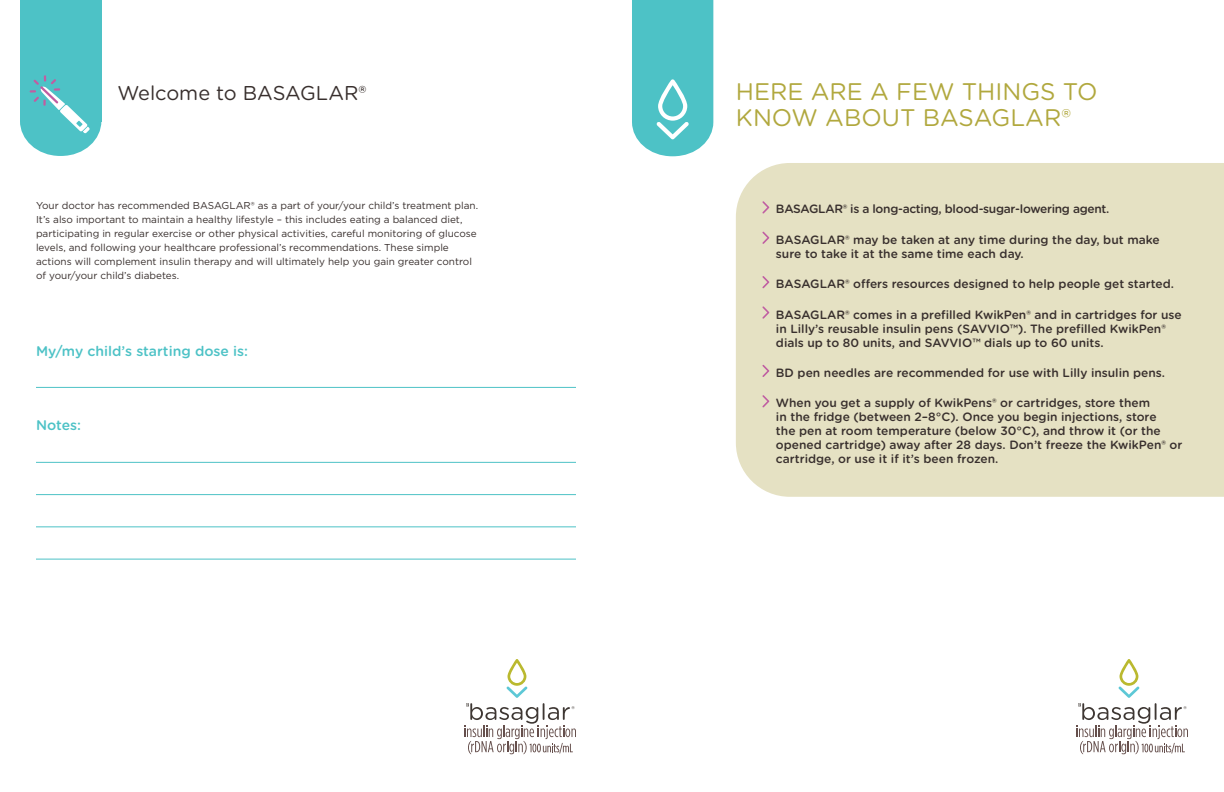
<style>
.page{position:relative;width:1224px;height:792px;background:#fff}
.page>*{position:absolute;margin:0;border:0;box-sizing:border-box;transform-origin:0 0}
.H1_Green{font:24px/26px "Gotham Rounded";color:#b1a83e}
.inVentiv_Default_Sty{font:20px "Gotham Rounded";color:#382f2d}
.t1{font:500 14px "Gotham Rounded";color:#4dc2c6}
.H2_Blue_Text{font:500 12px/14px "Gotham Rounded";color:#382f2d}
.H2_Blue_Text-2{font:500 12px "Gotham Rounded";letter-spacing:-.025em;color:#382f2d}
.Body{font:10px/14px "Gotham";color:#382f2d}
</style>
<div class="page">
<div style="left:20px;top:0;width:81px;height:122px;background:#4dc2c6"></div>
<svg style="left:20px;top:75px;width:81px;height:81px"></svg>
<hr style="left:36px;top:387px;width:540px;height:1px;background:#4dc2c6">
<hr style="left:36px;top:462px;width:540px;height:1px;background:#4dc2c6">
<hr style="left:36px;top:559px;width:540px;height:1px;background:#4dc2c6">
<hr style="left:36px;top:494px;width:540px;height:1px;background:#4dc2c6">
<hr style="left:36px;top:526px;width:540px;height:1px;background:#4dc2c6">
<div style="left:736px;top:163px;width:488px;height:334px;background:#e5e1c3"></div>
<svg style="left:632px;top:0;width:81px;height:156px;background:#5dc7cb"></svg>
<svg style="left:762px;top:201px;width:7px;height:13px"></svg>
<svg style="left:762px;top:232px;width:7px;height:12px"></svg>
<svg style="left:762px;top:276px;width:7px;height:12px"></svg>
<svg style="left:762px;top:306px;width:7px;height:13px"></svg>
<svg style="left:762px;top:365px;width:7px;height:12px"></svg>
<svg style="left:762px;top:395px;width:7px;height:12px"></svg>
<svg style="left:464px;top:659px;width:112px;height:95px"></svg>
<svg style="left:1076px;top:659px;width:112px;height:95px"></svg>
<p class="inVentiv_Default_Sty" style="left:117px;top:79px;width:251px">Welcome to BASAGLAR®</p>
<p class="H1_Green" style="left:736px;top:78px;width:363px">HERE ARE A FEW THINGS TO<br>KNOW ABOUT BASAGLAR®</p>
<p class="Body" style="left:36px;top:198px;width:444px">Your doctor has recommended BASAGLAR® as a part of your/your child’s treatment plan.<br>It’s also important to maintain a healthy lifestyle – this includes eating a balanced diet, participating in regular exercise or other physical activities, careful monitoring of glucose levels, and following your healthcare professional’s recommendations. These simple actions will complement insulin therapy and will ultimately help you gain greater control of your/your child’s diabetes.</p>
<p class="H2_Blue_Text-2" style="left:776px;top:201px;width:335px">BASAGLAR® is a long-acting, blood-sugar-lowering agent.</p>
<p class="H2_Blue_Text" style="left:776px;top:232px;width:385px">BASAGLAR® may be taken at any time during the day, but make sure to take it at the same time each day.</p>
<p class="H2_Blue_Text" style="left:776px;top:277px;width:400px">BASAGLAR® offers resources designed to help people get started.</p>
<p class="H2_Blue_Text" style="left:776px;top:307px;width:407px">BASAGLAR® comes in a prefilled KwikPen® and in cartridges for use in Lilly’s reusable insulin pens (SAVVIO™). The prefilled KwikPen® dials up to 80 units, and SAVVIO™ dials up to 60 units.</p>
<p class="H2_Blue_Text" style="left:776px;top:365px;width:391px">BD pen needles are recommended for use with Lilly insulin pens.</p>
<p class="H2_Blue_Text" style="left:776px;top:396px;width:408px">When you get a supply of KwikPens® or cartridges, store them<br>in the fridge (between 2–8°C). Once you begin injections, store<br>the pen at room temperature (below 30°C), and throw it (or the opened cartridge) away after 28 days. Don’t freeze the KwikPen® or cartridge, or use it if it’s been frozen.</p>
<h3 class="t1" style="left:36px;top:341px;width:214px">My/my child’s starting dose is:</h3>
<h3 class="t1" style="left:36px;top:416px;width:47px">Notes:</h3>
</div>
